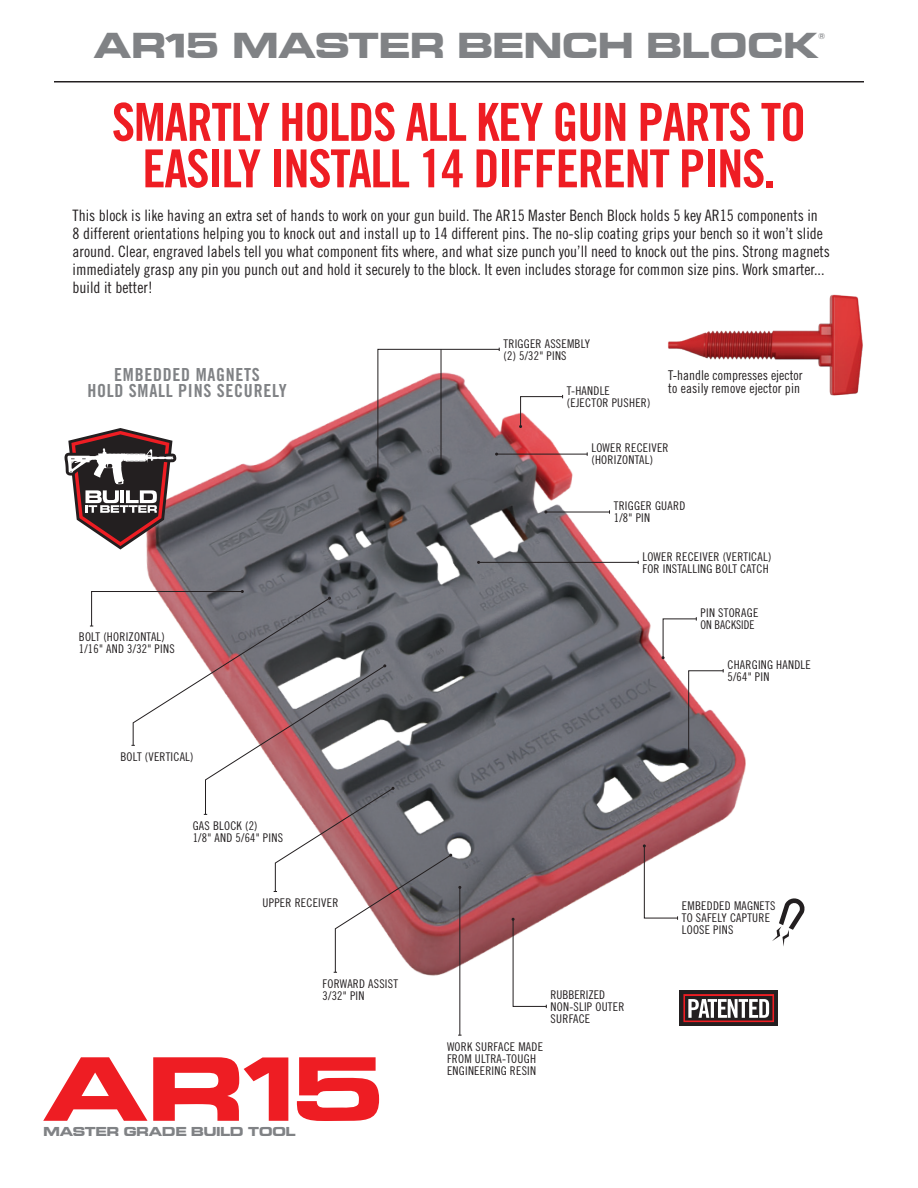
<style>
.page{position:relative;width:918px;height:1188px;background:#fff}
.page>*{position:absolute;margin:0;border:0;box-sizing:border-box;transform-origin:0 0}
.headline_lrg{font:52.5px/46.5px "Trade Gothic LT Std Bd Cn 20";letter-spacing:-.025em;color:#ee1d23;text-align:center}
.product_Title{font:700 36px "Eddmond";letter-spacing:-.02em;color:#808285}
.callouts-12pt-100blk{font:18px/16.5px "Trade Gothic LT Std Bd Cn 20";letter-spacing:.04em;color:#808285;text-align:center}
.lead_paragraph{font:15.75px/18px "Trade Gothic LT Std Cn 18";color:#231f20}
.t1{font:13.5px/13.5px "Trade Gothic LT Std Cn 18";color:#231f20}
.t2{font:700 12.9px "Eddmond";letter-spacing:-.025em;color:#808285}
.t3{font:12px/12px "Trade Gothic LT Std Cn 18";letter-spacing:.02em;color:#231f20}
.product_Title-2{font:700 7.05px "Eddmond";color:#808285}
</style>
<div class="page">
<svg style="left:165px;top:34px;width:19px;height:24px"></svg>
<hr style="left:54px;top:81px;width:810px;height:1px;background:#231f20">
<svg style="left:43px;top:1057px;width:336px;height:64px"></svg>
<img style="left:146px;top:394px;width:600px;height:599px">
<hr style="left:459px;top:887px;width:1px;height:148px;background:#231f20">
<hr style="left:546px;top:512px;width:64px;height:1px;background:#231f20">
<hr style="left:479px;top:562px;width:159px;height:1px;background:#231f20">
<hr style="left:497px;top:454px;width:90px;height:1px;background:#231f20">
<svg style="left:662px;top:617px;width:35px;height:42px"></svg>
<svg style="left:376px;top:348px;width:124px;height:130px"></svg>
<svg style="left:519px;top:395px;width:44px;height:33px"></svg>
<svg style="left:512px;top:918px;width:35px;height:90px"></svg>
<svg style="left:687px;top:669px;width:37px;height:89px"></svg>
<svg style="left:643px;top:844px;width:35px;height:76px"></svg>
<svg style="left:90px;top:590px;width:362px;height:383px"></svg>
<img style="left:661px;top:294px;width:202px;height:112px">
<svg style="left:772px;top:898px;width:33px;height:49px"></svg>
<svg style="left:680px;top:990px;width:98px;height:36px"></svg>
<svg style="left:683px;top:994px;width:91px;height:28px"></svg>
<svg style="left:65px;top:428px;width:111px;height:122px"></svg>
<p class="product_Title" style="left:93px;top:21px;width:727px">AR 5 MASTER BENCH BLOCK</p>
<p class="product_Title-2" style="left:818px;top:31px;width:8px">®</p>
<p class="headline_lrg" style="left:112px;top:98px;width:696px">SMARTLY HOLDS ALL KEY GUN PARTS TO<br>EASILY INSTALL 14 DIFFERENT PINS.</p>
<p class="lead_paragraph" style="left:73px;top:206px;width:759px">This block is like having an extra set of hands to work on your gun build. The AR15 Master Bench Block holds 5 key AR15 components in<br>8 different orientations helping you to knock out and install up to 14 different pins. The no-slip coating grips your bench so it won’t slide around. Clear, engraved labels tell you what component fits where, and what size punch you’ll need to knock out the pins. Strong magnets immediately grasp any pin you punch out and hold it securely to the block. It even includes storage for common size pins. Work smarter... build it better!</p>
<p class="callouts-12pt-100blk" style="left:87px;top:366px;width:201px">EMBEDDED MAGNETS<br>HOLD SMALL PINS SECURELY</p>
<p class="t3" style="left:79px;top:631px;width:97px">BOLT (HORIZONTAL)<br>1/16" AND 3/32" PINS</p>
<p class="t3" style="left:120px;top:750px;width:75px">BOLT (VERTICAL)</p>
<p class="t3" style="left:193px;top:819px;width:92px">GAS BLOCK (2)<br>1/8" AND 5/64" PINS</p>
<p class="t3" style="left:263px;top:897px;width:77px">UPPER RECEIVER</p>
<p class="t3" style="left:323px;top:977px;width:77px">FORWARD ASSIST<br>3/32" PIN</p>
<p class="t2" style="left:43px;top:1123px;width:254px">MASTER GRADE BUILD TOOL</p>
<p class="t3" style="left:504px;top:337px;width:88px">TRIGGER ASSEMBLY (2) 5/32" PINS</p>
<p class="t3" style="left:567px;top:385px;width:85px">T-HANDLE (EJECTOR PUSHER)</p>
<p class="t1" style="left:668px;top:368px;width:136px">T-handle compresses ejector to easily remove ejector pin</p>
<p class="t3" style="left:592px;top:442px;width:79px">LOWER RECEIVER (HORIZONTAL)</p>
<p class="t3" style="left:614px;top:500px;width:73px">TRIGGER GUARD<br>1/8" PIN</p>
<p class="t3" style="left:643px;top:550px;width:130px">LOWER RECEIVER (VERTICAL)<br>FOR INSTALLING BOLT CATCH</p>
<p class="t3" style="left:701px;top:607px;width:59px">PIN STORAGE<br>ON BACKSIDE</p>
<p class="t3" style="left:728px;top:659px;width:85px">CHARGING HANDLE<br>5/64" PIN</p>
<p class="t3" style="left:447px;top:1040px;width:98px">WORK SURFACE MADE<br>FROM ULTRA-TOUGH<br>ENGINEERING RESIN</p>
<p class="t3" style="left:551px;top:988px;width:75px">RUBBERIZED<br>NON-SLIP OUTER<br>SURFACE</p>
<p class="t3" style="left:682px;top:900px;width:95px">EMBEDDED MAGNETS<br>TO SAFELY CAPTURE<br>LOOSE PINS</p>
</div>
